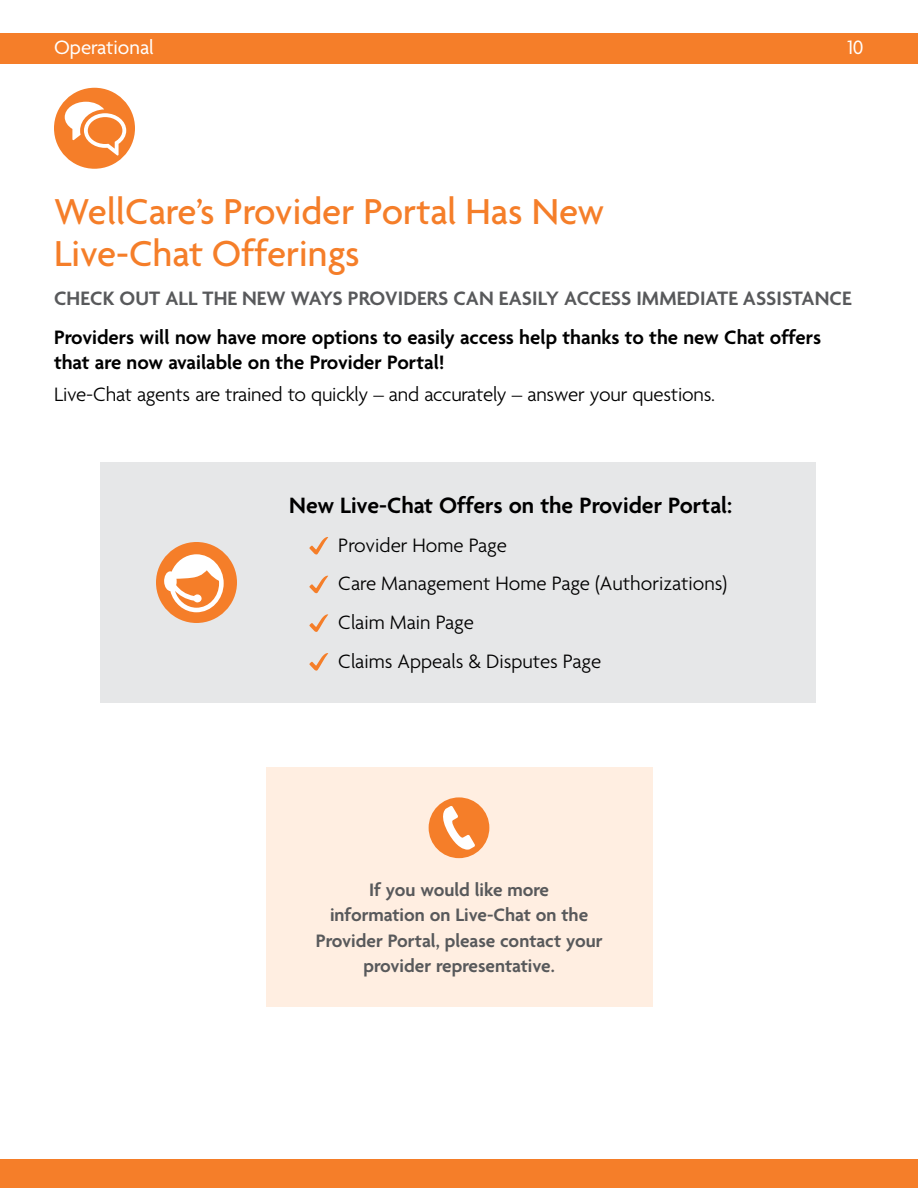
<style>
.page{position:relative;width:918px;height:1188px;background:#fff}
.page>*{position:absolute;margin:0;border:0;box-sizing:border-box;transform-origin:0 0}
.t1{font:500 39px/42px "Agenda";color:#f57e29}
.t2{font:600 24px "Agenda";color:#000}
.t3{font:300 21px/38.7px "Agenda";letter-spacing:-.01em;color:#000}
.t4{font:600 21px/25.2px "Agenda";color:#000}
.t5{font:600 21px "Agenda";letter-spacing:.005em;color:#58595b}
.t6{font:21px "Agenda";color:#fff}
.t7{font:600 19.5px/25.5px "Agenda";color:#58595b;text-align:center}
</style>
<div class="page">
<div style="left:0;top:33px;width:918px;height:31px;background:#f57e29"></div>
<div style="left:0;top:1159px;width:918px;height:29px;background:#f57e29"></div>
<div style="left:266px;top:767px;width:386px;height:240px;background:#ffeee1"></div>
<div style="left:429px;top:797px;width:60px;height:61px;background:#f57e29;border-radius:50%"></div>
<svg style="left:443px;top:806px;width:32px;height:44px"></svg>
<div style="left:54px;top:88px;width:81px;height:81px;background:#f57e29;border-radius:50%"></div>
<svg style="left:65px;top:102px;width:61px;height:54px"></svg>
<div style="left:100px;top:462px;width:716px;height:241px;background:#e6e7e8"></div>
<svg style="left:309px;top:537px;width:19px;height:18px"></svg>
<svg style="left:309px;top:575px;width:19px;height:19px"></svg>
<svg style="left:309px;top:614px;width:19px;height:18px"></svg>
<svg style="left:309px;top:653px;width:19px;height:18px"></svg>
<div style="left:156px;top:542px;width:81px;height:81px;background:#f57e29;border-radius:50%"></div>
<svg style="left:164px;top:554px;width:60px;height:58px"></svg>
<p class="t6" style="left:54px;top:36px;width:101px">Operational</p>
<p class="t6" style="left:847px;top:36px;width:18px">10</p>
<h1 class="t1" style="left:54px;top:193px;width:552px">WellCare’s Provider Portal Has New<br>Live-Chat Offerings</h1>
<p class="t5" style="left:54px;top:287px;width:799px">CHECK OUT ALL THE NEW WAYS PROVIDERS CAN EASILY ACCESS IMMEDIATE ASSISTANCE</p>
<p class="t4" style="left:54px;top:326px;width:769px">Providers will now have more options to easily access help thanks to the new Chat offers that are now available on the Provider Portal!</p>
<p class="t3" style="left:54px;top:376px;width:663px">Live-Chat agents are trained to quickly – and accurately – answer your questions.</p>
<p class="t2" style="left:289px;top:492px;width:445px">New Live-Chat Offers on the Provider Portal:</p>
<p class="t3" style="left:338px;top:527px;width:390px">Provider Home Page<br>Care Management Home Page (Authorizations)<br>Claim Main Page<br>Claims Appeals &amp; Disputes Page</p>
<p class="t7" style="left:316px;top:878px;width:288px">If you would like more<br>information on Live-Chat on the<br>Provider Portal, please contact your provider representative.</p>
</div>
